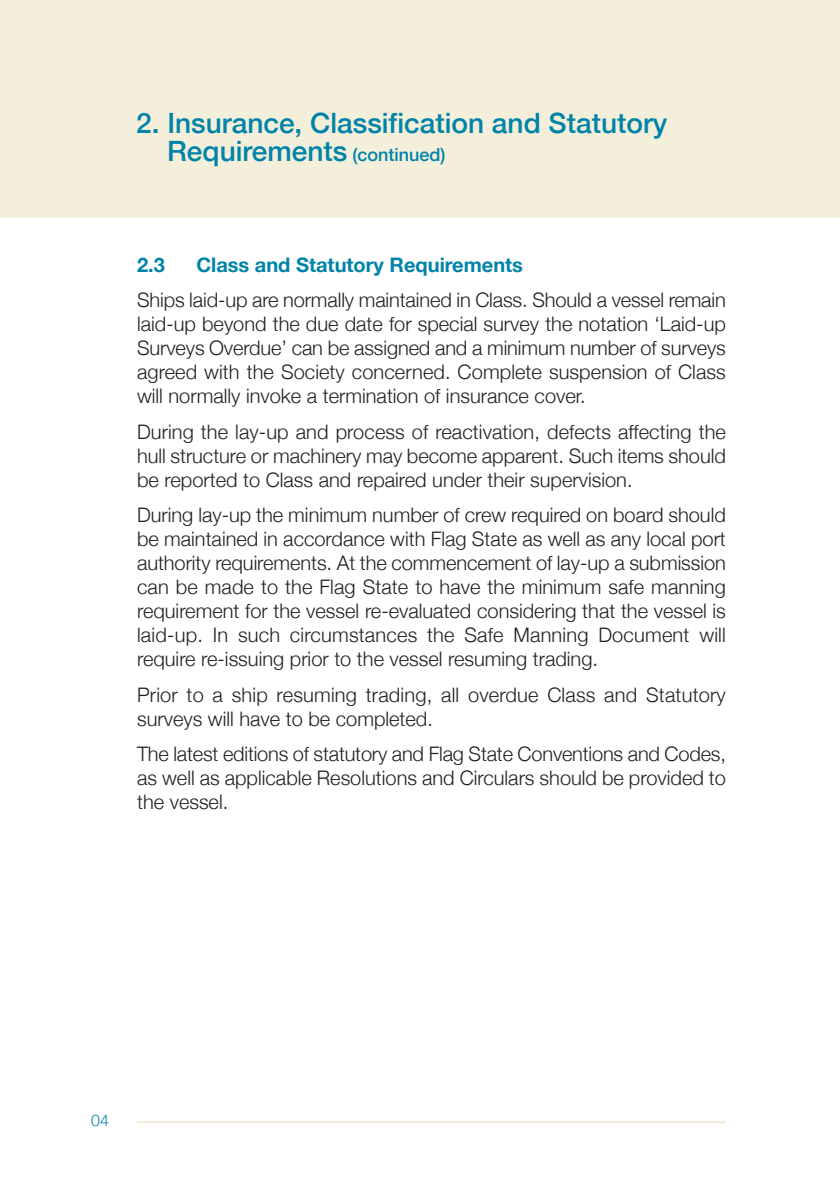
<style>
.page{position:relative;width:840px;height:1191px;background:#fff}
.page>*{position:absolute;margin:0;border:0;box-sizing:border-box;transform-origin:0 0}
.t1{font:500 28px/28px "Helvetica Neue";color:#0083a9}
.t2{font:300 20px/24px "Helvetica Neue";color:#231f20;text-align:justify}
.t3{font:700 20px "Helvetica Neue";color:#0083a9}
.t4{font:300 16px "Helvetica Neue";color:#0083a9}
.s1{font-size:18px}
</style>
<div class="page">
<hr style="left:137px;top:1121px;width:588px;height:1px;background:#e6daac">
<div style="left:0;top:0;width:839px;height:217px;background:#f4efda"></div>
<h1 class="t1" style="left:167px;top:108px;width:501px;text-indent:-31px">2. Insurance, Classification and Statutory<br>Requirements <span class="s1">(continued)</span></h1>
<p class="t3" style="left:137px;top:252px;width:29px">2.3</p>
<p class="t3" style="left:196px;top:252px;width:328px">Class and Statutory Requirements</p>
<p class="t2" style="left:137px;top:288px;width:590px">Ships laid-up are normally maintained in Class. Should a vessel remain laid-up beyond the due date for special survey the notation ‘Laid-up Surveys Overdue’ can be assigned and a minimum number of surveys agreed with the Society concerned. Complete suspension of Class will normally invoke a termination of insurance cover.</p>
<p class="t2" style="left:137px;top:419px;width:590px">During the lay-up and process of reactivation, defects affecting the hull structure or machinery may become apparent. Such items should be reported to Class and repaired under their supervision.</p>
<p class="t2" style="left:137px;top:502px;width:590px">During lay-up the minimum number of crew required on board should be maintained in accordance with Flag State as well as any local port authority requirements. At the commencement of lay-up a submission can be made to the Flag State to have the minimum safe manning requirement for the vessel re-evaluated considering that the vessel is laid-up. In such circumstances the Safe Manning Document will require re-issuing prior to the vessel resuming trading.</p>
<p class="t2" style="left:137px;top:682px;width:590px">Prior to a ship resuming trading, all overdue Class and Statutory surveys will have to be completed.</p>
<p class="t2" style="left:137px;top:741px;width:590px">The latest editions of statutory and Flag State Conventions and Codes, as well as applicable Resolutions and Circulars should be provided to the vessel.</p>
<p class="t4" style="left:91px;top:1110px;width:19px">04</p>
</div>
